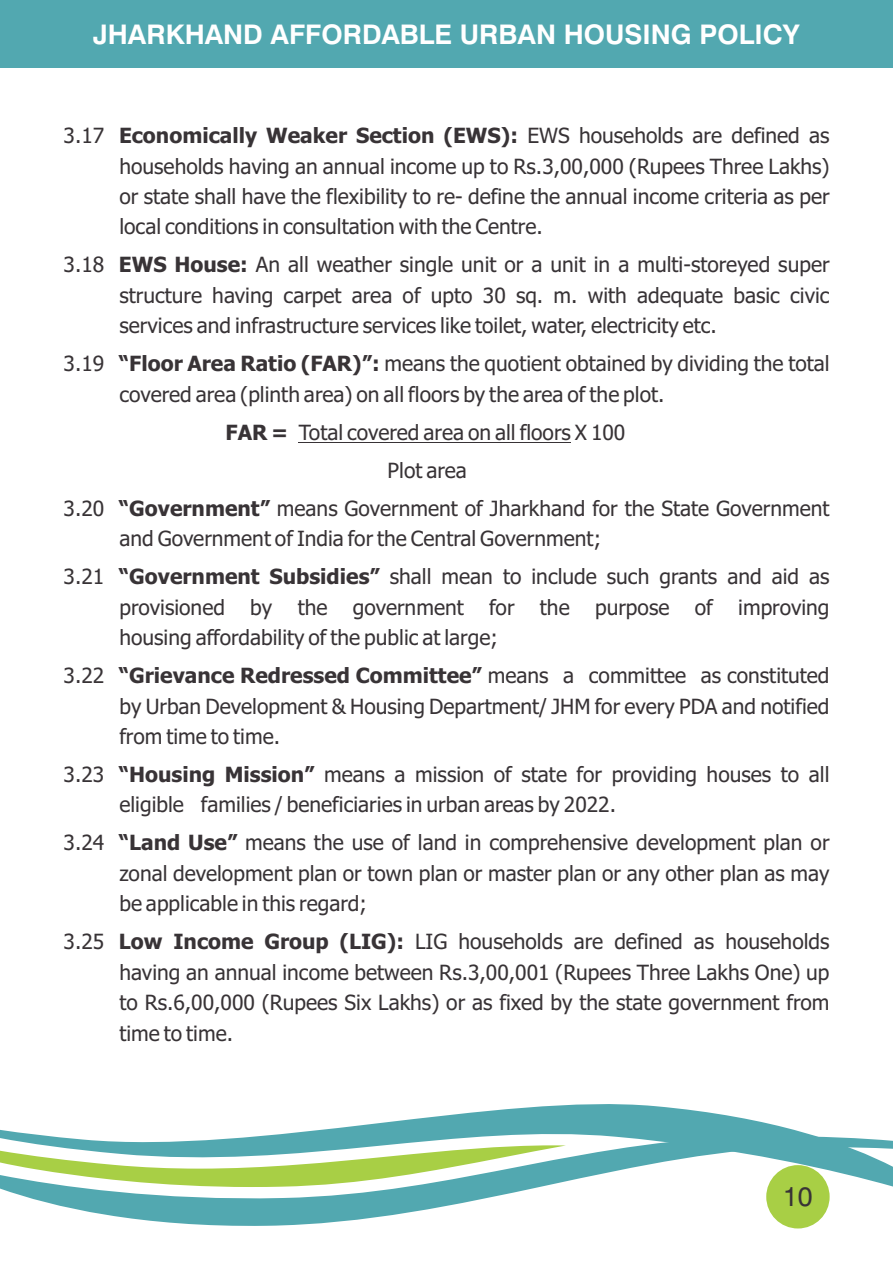
<style>
.page{position:relative;width:893px;height:1263px;background:#fff}
.page>*{position:absolute;margin:0;border:0;box-sizing:border-box;transform-origin:0 0}
.t1{font:700 27px "Swiss 721 BT";color:#fff}
.t2{font:27px "Swiss 721 BT";color:#383336}
.t3{font:21px/30.5px "Tahoma";color:#383336;text-align:justify}
.s1{font-weight:700}
</style>
<div class="page">
<svg style="left:0;top:1186px;width:893px;height:41px"></svg>
<svg style="left:0;top:1104px;width:893px;height:82px"></svg>
<div style="left:0;top:0;width:893px;height:68px;background:#52a8b0"></div>
<div style="left:766px;top:1165px;width:64px;height:63px;background:#a8cf45;border-radius:50%"></div>
<hr style="left:299px;top:442px;width:272px;height:1px;background:#383336">
<p class="t1" style="left:93px;top:23px;width:708px">JHARKHAND AFFORDABLE URBAN HOUSING POLICY</p>
<p class="t3" style="left:119px;top:122px;width:712px;text-indent:-56px">3.17 <span class="s1">Economically Weaker Section (EWS):</span> EWS households are defined as households having an annual income up to Rs.3,00,000 (Rupees Three Lakhs) or state shall have the flexibility to re- define the annual income criteria as per local conditions in consultation with the Centre.</p>
<p class="t3" style="left:119px;top:251px;width:712px;text-indent:-56px">3.18 <span class="s1">EWS House:</span> An all weather single unit or a unit in a multi-storeyed super structure having carpet area of upto 30 sq. m. with adequate basic civic services and infrastructure services like toilet, water, electricity etc.</p>
<p class="t3" style="left:119px;top:350px;width:712px;text-indent:-56px">3.19 <span class="s1">“Floor Area Ratio (FAR)”:</span> means the quotient obtained by dividing the total covered area (plinth area) on all floors by the area of the plot.</p>
<p class="t3" style="left:226px;top:419px;width:401px"><span class="s1">FAR =</span> Total covered area on all floors X 100</p>
<p class="t3" style="left:388px;top:457px;width:81px">Plot area</p>
<p class="t3" style="left:64px;top:495px;width:767px">3.20 <span class="s1">“Government”</span> means Government of Jharkhand for the State Government</p>
<p class="t3" style="left:64px;top:521px;width:767px;line-height:38px;text-indent:56px">and Government of India for the Central Government;<br>3.21 <span class="s1">“Government Subsidies”</span> shall mean to include such grants and aid as</p>
<p class="t3" style="left:119px;top:593px;width:712px">provisioned by the government for the purpose of improving housing affordability of the public at large;</p>
<p class="t3" style="left:119px;top:662px;width:712px;text-indent:-56px">3.22 <span class="s1">“Grievance Redressed Committee”</span> means a committee as constituted by Urban Development &amp; Housing Department/ JHM for every PDA and notified from time to time.</p>
<p class="t3" style="left:119px;top:761px;width:712px;text-indent:-56px">3.23 <span class="s1">“Housing Mission”</span> means a mission of state for providing houses to all eligible families / beneficiaries in urban areas by 2022.</p>
<p class="t3" style="left:119px;top:829px;width:712px;text-indent:-56px">3.24 <span class="s1">“Land Use”</span> means the use of land in comprehensive development plan or zonal development plan or town plan or master plan or any other plan as may be applicable in this regard;</p>
<p class="t3" style="left:119px;top:928px;width:712px;text-indent:-56px">3.25 <span class="s1">Low Income Group (LIG):</span> LIG households are defined as households having an annual income between Rs.3,00,001 (Rupees Three Lakhs One) up to Rs.6,00,000 (Rupees Six Lakhs) or as fixed by the state government from time to time.</p>
<p class="t2" style="left:783px;top:1185px;width:31px">10</p>
</div>
